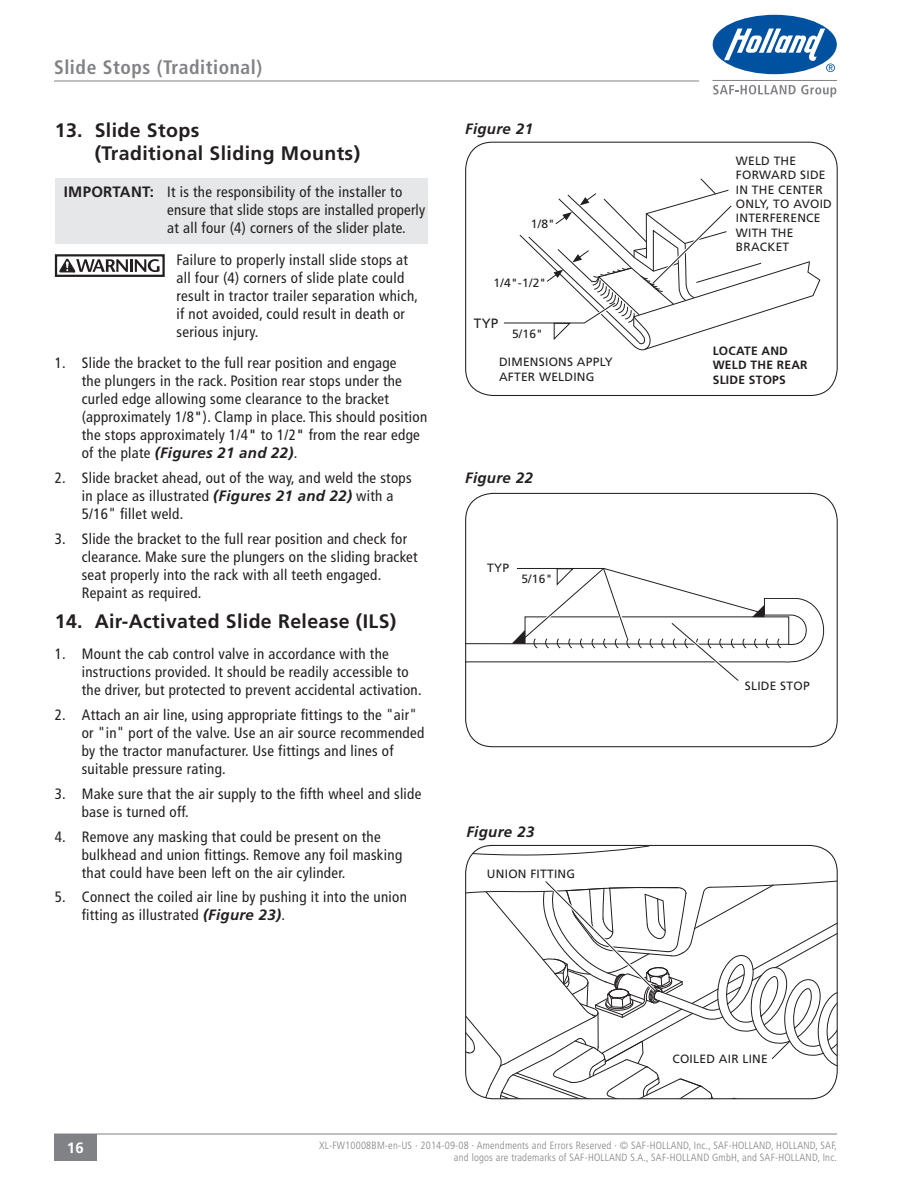
<style>
.page{position:relative;width:918px;height:1188px;background:#fff}
.page>*{position:absolute;margin:0;border:0;box-sizing:border-box;transform-origin:0 0}
.t1{font:700 19.5px/23.4px "Frutiger LT Std";letter-spacing:.02em;color:#231f20}
.t2{font:700 condensed 19.5px "Frutiger LT Std";letter-spacing:.03em;color:#808285}
.t3{font:condensed 15px/18px "Frutiger LT Std";letter-spacing:.02em;color:#231f20}
.t4{font:italic 700 15px "Frutiger LT Std";letter-spacing:.02em;color:#231f20}
.t5{font:700 15px "Frutiger LT Std";color:#fff}
.t6{font:13.5px "Frutiger LT Std";color:#231f20}
.t7{font:12px/14.4px "Frutiger LT Std";letter-spacing:.02em;color:#231f20}
.t8{font:700 12px/14.4px "Frutiger LT Std";letter-spacing:.02em;color:#231f20}
.t9{font:300 condensed 10.5px/12.6px "Frutiger LT Std";letter-spacing:.02em;color:#808285;text-align:right}
.s1{font-weight:700;font-stretch:normal}
.s2{font-stretch:normal}
.s3{font-weight:700;font-style:italic;font-stretch:normal}
</style>
<div class="page">
<div style="left:54px;top:1134px;width:43px;height:27px;background:#808285"></div>
<hr style="left:54px;top:1134px;width:783px;height:1px;background:#808285">
<hr style="left:54px;top:81px;width:645px;height:1px;background:#808285">
<div style="left:713px;top:15px;width:124px;height:59px;background:#0052a0;border-radius:50%"></div>
<svg style="left:724px;top:29px;width:111px;height:43px"></svg>
<svg style="left:713px;top:85px;width:123px;height:12px"></svg>
<hr style="left:713px;top:80px;width:124px;height:1px;background:#808285">
<div style="left:465px;top:493px;width:373px;height:254px;border:1px solid #231f20;border-radius:27px"></div>
<div style="left:465px;top:142px;width:373px;height:254px;border:1px solid #231f20;border-radius:27px"></div>
<div style="left:55px;top:179px;width:372px;height:65px;background:#e6e7e8"></div>
<svg style="left:470px;top:846px;width:175px;height:10px"></svg>
<div style="left:55px;top:254px;width:110px;height:23px;border:2px solid #231f20"></div>
<svg style="left:59px;top:259px;width:101px;height:13px"></svg>
<svg style="left:466px;top:877px;width:372px;height:222px"></svg>
<svg style="left:504px;top:178px;width:317px;height:173px"></svg>
<svg style="left:466px;top:566px;width:358px;height:116px"></svg>
<h1 class="t2" style="left:54px;top:59px;width:210px">Slide Stops (Traditional)</h1>
<h1 class="t1" style="left:95px;top:120px;width:267px;text-indent:-40px">13. Slide Stops<br>(Traditional Sliding Mounts)</h1>
<p class="t3" style="left:167px;top:184px;width:259px;text-indent:-103px"><span class="s1">IMPORTANT:</span> It is the responsibility of the installer to ensure that slide stops are installed properly at all four (4) corners of the slider plate.</p>
<p class="t3" style="left:177px;top:251px;width:243px">Failure to properly install slide stops at all four (4) corners of slide plate could result in tractor trailer separation which, if not avoided, could result in death or serious injury.</p>
<p class="t3" style="left:82px;top:355px;width:347px;text-indent:-27px">1. Slide the bracket to the full rear position and engage<br>the plungers in the rack. Position rear stops under the curled edge allowing some clearance to the bracket (approximately 1/8<span class="s2">"</span>). Clamp in place. This should position the stops approximately 1/4<span class="s2">"</span> to 1/2<span class="s2">"</span> from the rear edge of the plate <span class="s3">(Figures 21 and 22)</span>.</p>
<p class="t3" style="left:82px;top:470px;width:331px;text-indent:-27px">2. Slide bracket ahead, out of the way, and weld the stops in place as illustrated <span class="s3">(Figures 21 and 22)</span> with a<br>5/16" fillet weld.</p>
<p class="t3" style="left:82px;top:530px;width:337px;text-indent:-27px">3. Slide the bracket to the full rear position and check for clearance. Make sure the plungers on the sliding bracket seat properly into the rack with all teeth engaged.<br>Repaint as required.</p>
<h1 class="t1" style="left:55px;top:610px;width:343px">14. Air-Activated Slide Release (ILS)</h1>
<p class="t3" style="left:82px;top:646px;width:342px;text-indent:-27px">1. Mount the cab control valve in accordance with the instructions provided. It should be readily accessible to the driver, but protected to prevent accidental activation.</p>
<p class="t3" style="left:82px;top:707px;width:344px;text-indent:-27px">2. Attach an air line, using appropriate fittings to the "air" or "in" port of the valve. Use an air source recommended by the tractor manufacturer. Use fittings and lines of suitable pressure rating.</p>
<p class="t3" style="left:82px;top:785px;width:341px;text-indent:-27px">3. Make sure that the air supply to the fifth wheel and slide base is turned off.</p>
<p class="t3" style="left:82px;top:828px;width:322px;text-indent:-27px">4. Remove any masking that could be present on the bulkhead and union fittings. Remove any foil masking that could have been left on the air cylinder.</p>
<p class="t3" style="left:82px;top:889px;width:327px;text-indent:-27px">5. Connect the coiled air line by pushing it into the union fitting as illustrated <span class="s3">(Figure 23)</span>.</p>
<p class="t4" style="left:465px;top:122px;width:69px">Figure 21</p>
<p class="t7" style="left:531px;top:217px;width:26px">1/8"</p>
<p class="t7" style="left:494px;top:277px;width:54px">1/4"-1/2"</p>
<p class="t6" style="left:474px;top:318px;width:26px">TYP</p>
<p class="t7" style="left:512px;top:327px;width:32px">5/16"</p>
<p class="t7" style="left:499px;top:355px;width:115px">DIMENSIONS APPLY<br>AFTER WELDING</p>
<p class="t4" style="left:465px;top:471px;width:69px">Figure 22</p>
<p class="t7" style="left:487px;top:562px;width:23px">TYP</p>
<p class="t7" style="left:521px;top:572px;width:32px">5/16"</p>
<p class="t4" style="left:467px;top:825px;width:69px">Figure 23</p>
<p class="t7" style="left:487px;top:868px;width:90px">UNION FITTING</p>
<p class="t7" style="left:736px;top:154px;width:98px">WELD THE<br>FORWARD SIDE<br>IN THE CENTER<br>ONLY, TO AVOID<br>INTERFERENCE<br>WITH THE<br>BRACKET</p>
<p class="t8" style="left:713px;top:344px;width:96px">LOCATE AND<br>WELD THE REAR<br>SLIDE STOPS</p>
<p class="t7" style="left:745px;top:679px;width:66px">SLIDE STOP</p>
<p class="t7" style="left:672px;top:1052px;width:97px">COILED AIR LINE</p>
<p class="t5" style="left:67px;top:1141px;width:18px">16</p>
<p class="t9" style="left:319px;top:1139px;width:519px">XL-FW10008BM-en-US · 2014-09-08 · Amendments and Errors Reserved · © SAF-HOLLAND, Inc., SAF-HOLLAND, HOLLAND, SAF, and logos are trademarks of SAF-HOLLAND S.A., SAF-HOLLAND GmbH, and SAF-HOLLAND, Inc.</p>
</div>
